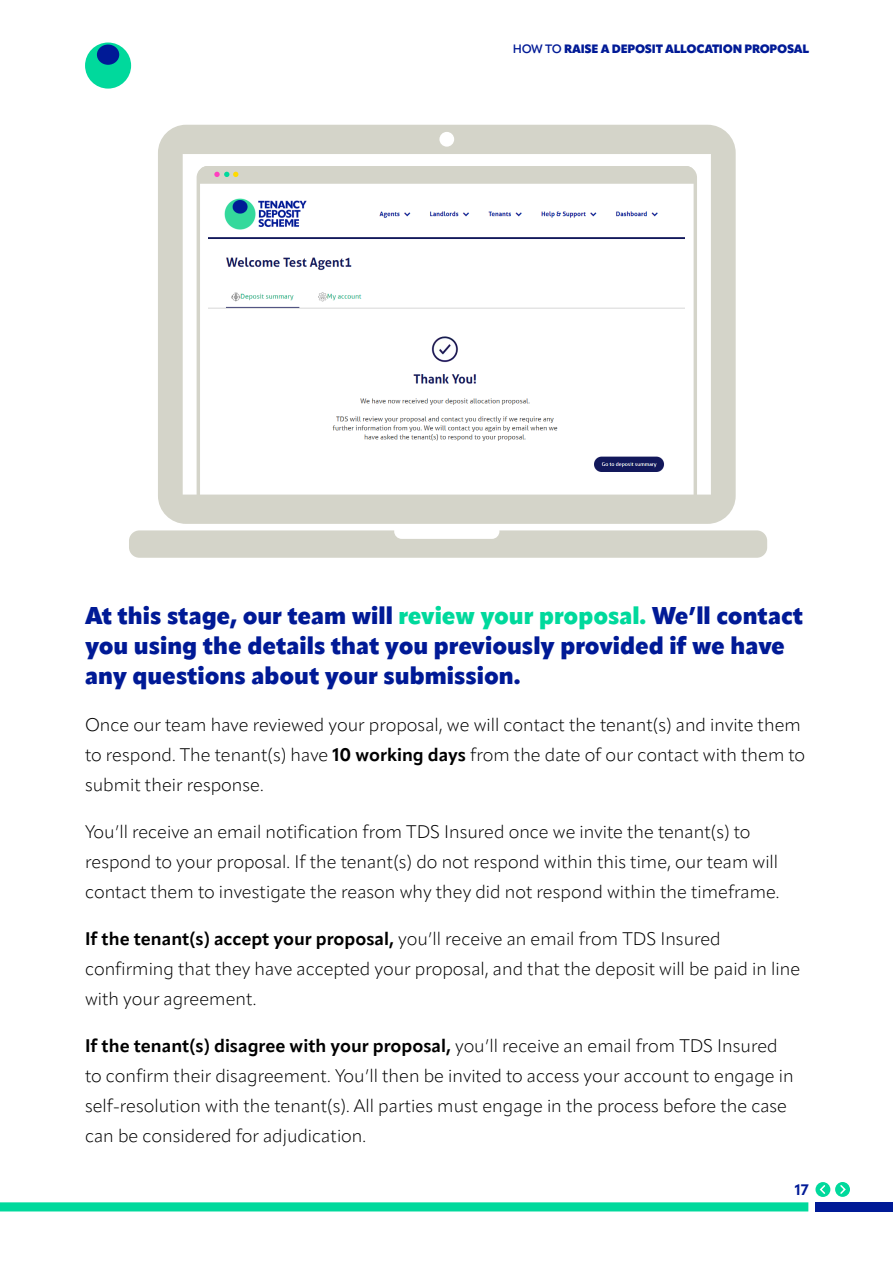
<style>
.page{position:relative;width:893px;height:1263px;background:#fff}
.page>*{position:absolute;margin:0;border:0;box-sizing:border-box;transform-origin:0 0}
.t1{font:900 24px/30px "Apparat";color:#001a96}
.t2{font:300 18px/30px "Apparat";color:#000}
.t3{font:700 15px "Apparat";color:#001a96}
.t4{font:900 12px "Apparat";letter-spacing:-.02em;color:#001a96}
.s1{font-weight:600}
.s2{color:#00d99c}
.s3{font-weight:700}
</style>
<div class="page">
<div style="left:816px;top:1202px;width:77px;height:9px;background:#001a96"></div>
<div style="left:0;top:1202px;width:808px;height:9px;background:#00d99c"></div>
<svg style="left:835px;top:1182px;width:15px;height:15px"></svg>
<svg style="left:839px;top:1183px;width:8px;height:12px"></svg>
<div style="left:815px;top:1182px;width:15px;height:15px;background:#00d99c;border-radius:50%"></div>
<svg style="left:819px;top:1185px;width:7px;height:9px"></svg>
<div style="left:85px;top:43px;width:46px;height:46px;background:#00d99c;border-radius:50%"></div>
<div style="left:97px;top:45px;width:22px;height:20px;background:#001a96;border-radius:50%"></div>
<svg style="left:158px;top:125px;width:578px;height:399px;fill:#d4d4c9"></svg>
<svg style="left:129px;top:530px;width:638px;height:28px;background:#d7d7cd"></svg>
<div style="left:197px;top:166px;width:500px;height:351px;border:3px solid #d4d4c9;border-radius:10px"></div>
<div style="left:198px;top:166px;width:497px;height:18px;background:#d4d4c9"></div>
<img style="left:208px;top:191px;width:477px;height:292px">
<p class="t4" style="left:513px;top:42px;width:298px"><span class="s1">HOW TO</span> RAISE A DEPOSIT ALLOCATION PROPOSAL</p>
<h1 class="t1" style="left:85px;top:601px;width:720px">At this stage, our team will <span class="s2">review your proposal.</span> We’ll contact you using the details that you previously provided if we have any questions about your submission.</h1>
<p class="t2" style="left:85px;top:710px;width:722px">Once our team have reviewed your proposal, we will contact the tenant(s) and invite them to respond. The tenant(s) have <span class="s3">10 working days</span> from the date of our contact with them to submit their response.</p>
<p class="t2" style="left:85px;top:817px;width:696px">You’ll receive an email notification from TDS Insured once we invite the tenant(s) to respond to your proposal. If the tenant(s) do not respond within this time, our team will contact them to investigate the reason why they did not respond within the timeframe.</p>
<p class="t2" style="left:85px;top:924px;width:717px"><span class="s3">If the tenant(s) accept your proposal,</span> you’ll receive an email from TDS Insured confirming that they have accepted your proposal, and that the deposit will be paid in line with your agreement.</p>
<p class="t2" style="left:85px;top:1031px;width:710px"><span class="s3">If the tenant(s) disagree with your proposal,</span> you’ll receive an email from TDS Insured to confirm their disagreement. You’ll then be invited to access your account to engage in self-resolution with the tenant(s). All parties must engage in the process before the case can be considered for adjudication.</p>
<p class="t3" style="left:795px;top:1181px;width:15px">17</p>
</div>
